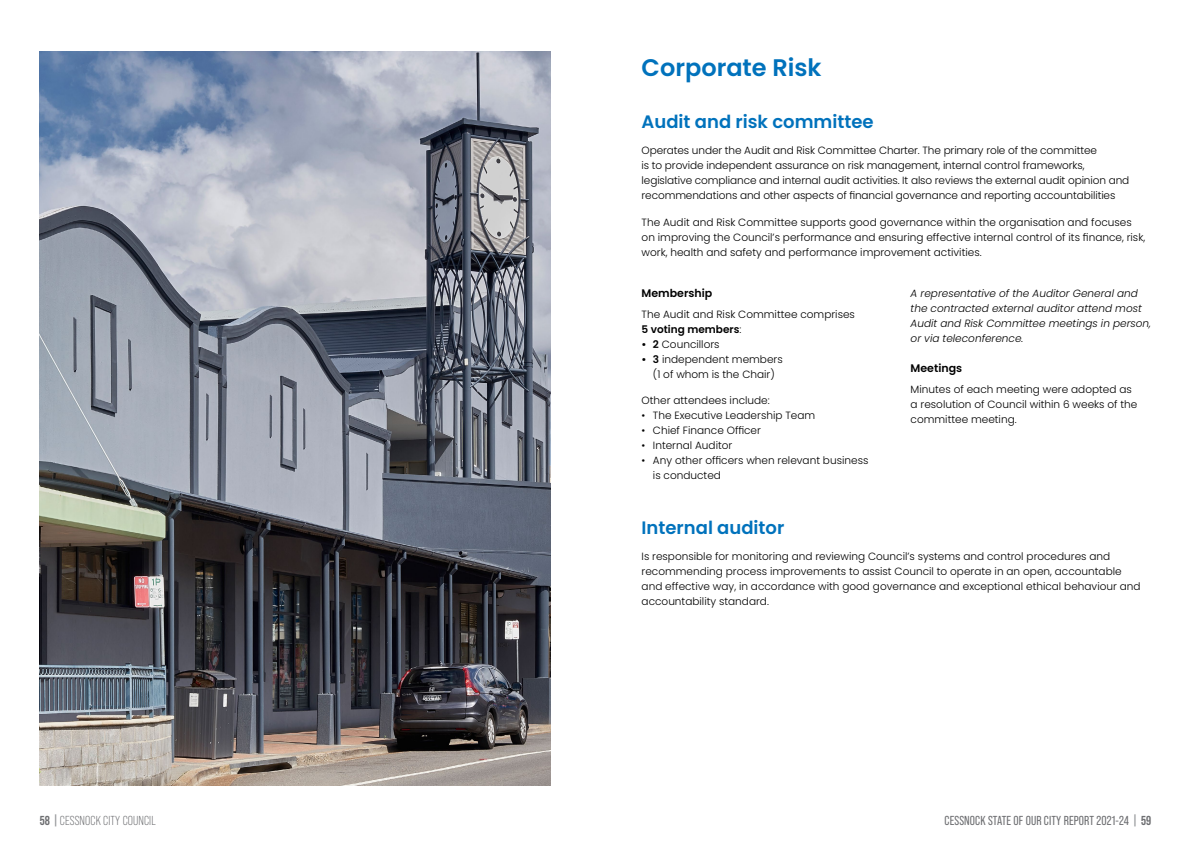
<style>
.page{position:relative;width:1191px;height:842px;background:#fff}
.page>*{position:absolute;margin:0;border:0;box-sizing:border-box;transform-origin:0 0}
.t1{font:600 24px "Poppins";color:#0072bc}
.t2{font:600 18px "Poppins";color:#0072bc}
.t3{font:13px "Bebas Neue Pro";letter-spacing:.01em;color:#6d6e71}
.t4{font:13px "Bebas Neue Pro";letter-spacing:.01em;color:#6d6e71}
.t5{font:600 11px "Poppins";color:#000}
.t6{font:300 10.5px/15px "Poppins";color:#000}
.t7{font:italic 300 10.5px/15px "Poppins";color:#000}
.s1{font-weight:600}
.s2{font-weight:700}
.s3{font-weight:700;font-size:12.1px;color:#97999c}
</style>
<div class="page">
<img style="left:40px;top:51px;width:510px;height:734px">
<h1 class="t1" style="left:641px;top:54px;width:181px">Corporate Risk</h1>
<h2 class="t2" style="left:641px;top:111px;width:233px">Audit and risk committee</h2>
<p class="t6" style="left:641px;top:143px;width:489px">Operates under the Audit and Risk Committee Charter. The primary role of the committee<br>is to provide independent assurance on risk management, internal control frameworks, legislative compliance and internal audit activities. It also reviews the external audit opinion and recommendations and other aspects of financial governance and reporting accountabilities</p>
<p class="t6" style="left:641px;top:215px;width:505px">The Audit and Risk Committee supports good governance within the organisation and focuses on improving the Council’s performance and ensuring effective internal control of its finance, risk, work, health and safety and performance improvement activities.</p>
<p class="t5" style="left:641px;top:287px;width:72px">Membership</p>
<p class="t6" style="left:641px;top:307px;width:215px">The Audit and Risk Committee comprises<br><span class="s1">5 voting members</span>:</p>
<p class="t6" style="left:641px;top:337px;width:79px"><span class="s1">• 2</span> Councillors</p>
<p class="t6" style="left:641px;top:352px;width:143px;text-align:center"><span class="s1">• 3</span> independent members (1 of whom is the Chair)</p>
<p class="t6" style="left:641px;top:393px;width:130px">Other attendees include:</p>
<p class="t6" style="left:641px;top:408px;width:175px">• The Executive Leadership Team</p>
<p class="t6" style="left:641px;top:423px;width:121px">• Chief Finance Officer</p>
<p class="t6" style="left:641px;top:438px;width:92px">• Internal Auditor</p>
<p class="t6" style="left:653px;top:453px;width:217px;text-indent:-11px">• Any other officers when relevant business is conducted</p>
<p class="t7" style="left:910px;top:286px;width:242px">A representative of the Auditor General and the contracted external auditor attend most Audit and Risk Committee meetings in person, or via teleconference.</p>
<p class="t5" style="left:910px;top:362px;width:53px">Meetings</p>
<p class="t6" style="left:910px;top:382px;width:228px">Minutes of each meeting were adopted as a resolution of Council within 6 weeks of the committee meeting.</p>
<h2 class="t2" style="left:641px;top:517px;width:144px">Internal auditor</h2>
<p class="t6" style="left:641px;top:549px;width:500px">Is responsible for monitoring and reviewing Council’s systems and control procedures and recommending process improvements to assist Council to operate in an open, accountable and effective way, in accordance with good governance and exceptional ethical behaviour and accountability standard.</p>
<p class="t4" style="left:40px;top:813px;width:118px"><span class="s2">58</span> <span class="s3">|</span>CESSNOCK CITY COUNCIL</p>
<p class="t3" style="left:944px;top:813px;width:208px">CESSNOCK STATE OF OUR CITY REPORT 2021-24 <span class="s3">|</span> <span class="s2">59</span></p>
</div>
